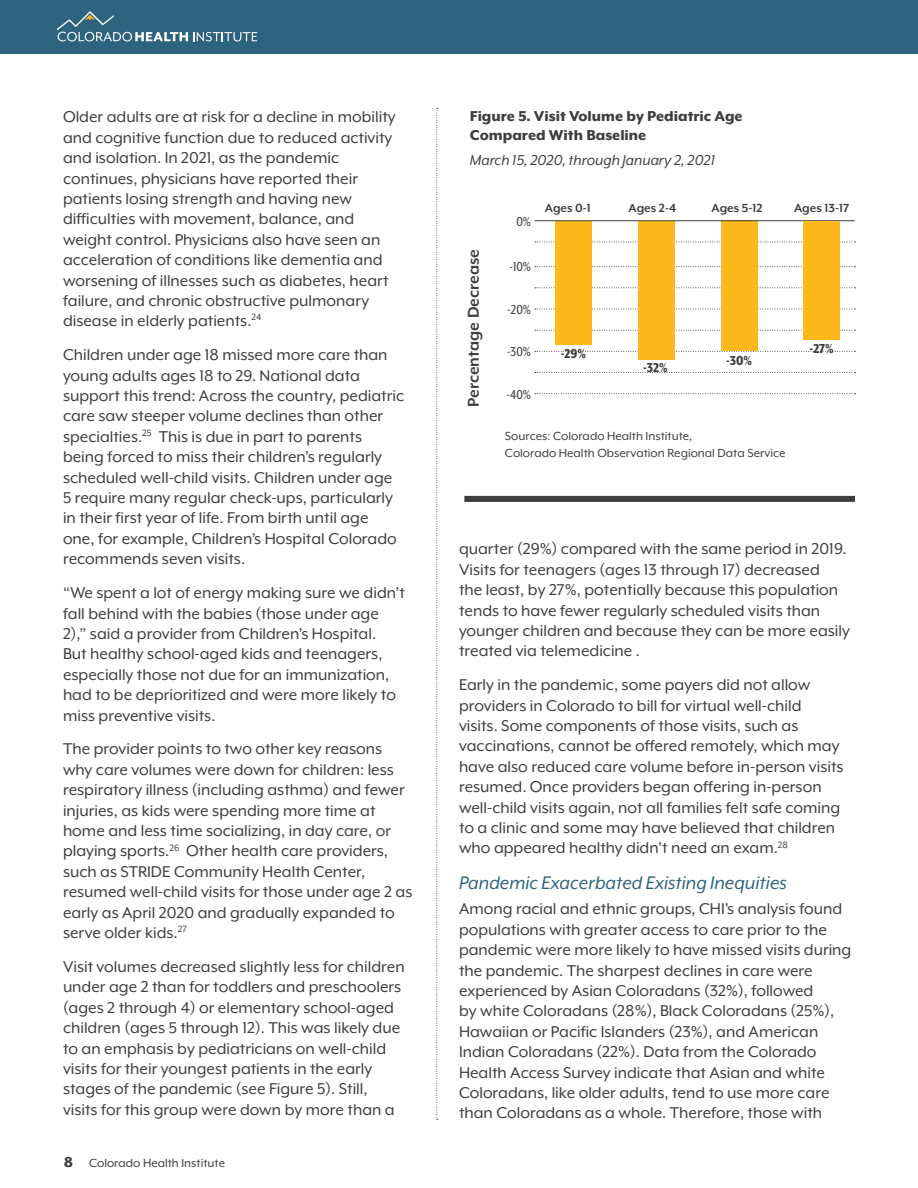
<style>
.page{position:relative;width:918px;height:1188px;background:#fff}
.page>*{position:absolute;margin:0;border:0;box-sizing:border-box;transform-origin:0 0}
.Hed_4{font:italic 21px "Mr Eaves XL Mod OT";color:#2e6380}
.CHI_Body_Copy{font:18px/20.4px "Mr Eaves XL Mod OT";color:#3e3e3f}
.t1{font:700 18px "Mr Eaves XL Mod OT";color:#3e3e3f}
.Figure{font:800 16.5px/18.9px "Mr Eaves XL Mod OT";color:#3e3e3f}
.Figure-2{font:italic 16.5px "Mr Eaves XL Mod OT";color:#3e3e3f}
.t2{font:15px "Mr Eaves XL Mod Nar OT";color:#3e3e3f}
.t3{font:800 15px "Mr Eaves XL Mod Nar OT";color:#3e3e3f}
.Source_Endnote{font:13.5px/16.5px "Mr Eaves XL Mod OT";color:#3e3e3f}
.t4{font:700 13.5px "Mr Eaves XL Mod OT";color:#3e3e3f}
.s1{font-weight:800;font-size:16.5px}
</style>
<div class="page">
<div style="left:0;top:0;width:918px;height:54px;background:#2e6380"></div>
<svg style="left:57px;top:11px;width:200px;height:30px"></svg>
<svg style="left:535px;top:351px;width:321px;height:1px"></svg>
<svg style="left:535px;top:330px;width:321px;height:1px"></svg>
<svg style="left:535px;top:309px;width:321px;height:1px"></svg>
<svg style="left:535px;top:393px;width:321px;height:1px"></svg>
<svg style="left:535px;top:287px;width:321px;height:1px"></svg>
<svg style="left:535px;top:372px;width:321px;height:1px"></svg>
<svg style="left:535px;top:266px;width:321px;height:1px"></svg>
<svg style="left:535px;top:242px;width:321px;height:1px"></svg>
<div style="left:555px;top:221px;width:37px;height:123px;background:#fdb91b"></div>
<div style="left:638px;top:221px;width:36px;height:139px;background:#fdb91b"></div>
<div style="left:721px;top:221px;width:36px;height:130px;background:#fdb91b"></div>
<hr style="left:535px;top:220px;width:320px;height:1px;background:#3e3e3f">
<div style="left:804px;top:221px;width:36px;height:119px;background:#fdb91b"></div>
<div style="left:464px;top:496px;width:391px;height:6px;background:#3e3e3f"></div>
<svg style="left:436px;top:108px;width:2px;height:1012px"></svg>
<p class="CHI_Body_Copy" style="left:63px;top:107px;width:334px">Older adults are at risk for a decline in mobility and cognitive function due to reduced activity and isolation. In 2021, as the pandemic continues, physicians have reported their patients losing strength and having new difficulties with movement, balance, and weight control. Physicians also have seen an acceleration of conditions like dementia and worsening of illnesses such as diabetes, heart failure, and chronic obstructive pulmonary disease in elderly patients.<sup>24</sup></p>
<p class="CHI_Body_Copy" style="left:63px;top:345px;width:343px">Children under age 18 missed more care than young adults ages 18 to 29. National data support this trend: Across the country, pediatric care saw steeper volume declines than other specialties.<sup>25</sup> This is due in part to parents being forced to miss their children’s regularly scheduled well-child visits. Children under age 5 require many regular check-ups, particularly in their first year of life. From birth until age one, for example, Children’s Hospital Colorado recommends seven visits.</p>
<p class="CHI_Body_Copy" style="left:63px;top:583px;width:344px">“We spent a lot of energy making sure we didn’t fall behind with the babies (those under age 2),” said a provider from Children’s Hospital.<br>But healthy school-aged kids and teenagers, especially those not due for an immunization, had to be deprioritized and were more likely to miss preventive visits.</p>
<p class="CHI_Body_Copy" style="left:63px;top:739px;width:351px">The provider points to two other key reasons why care volumes were down for children: less respiratory illness (including asthma) and fewer injuries, as kids were spending more time at home and less time socializing, in day care, or playing sports.<sup>26</sup> Other health care providers, such as STRIDE Community Health Center, resumed well-child visits for those under age 2 as early as April 2020 and gradually expanded to serve older kids.<sup>27</sup></p>
<p class="CHI_Body_Copy" style="left:63px;top:956px;width:343px">Visit volumes decreased slightly less for children under age 2 than for toddlers and preschoolers (ages 2 through 4) or elementary school-aged children (ages 5 through 12). This was likely due to an emphasis by pediatricians on well-child visits for their youngest patients in the early stages of the pandemic (see Figure 5). Still, visits for this group were down by more than a</p>
<p class="Source_Endnote" style="left:64px;top:1155px;width:163px"><span class="s1">8</span> Colorado Health Institute</p>
<p class="Figure" style="left:470px;top:107px;width:274px">Figure 5. Visit Volume by Pediatric Age<br>Compared With Baseline</p>
<p class="Figure-2" style="left:470px;top:152px;width:247px">March 15, 2020, through January 2, 2021</p>
<p class="t1" style="left:464px;top:407px;width:160px;rotate:-90deg">Percentage Decrease</p>
<p class="t2" style="left:516px;top:214px;width:16px">0%</p>
<p class="t4" style="left:545px;top:201px;width:48px">Ages 0-1</p>
<p class="t4" style="left:628px;top:201px;width:50px">Ages 2-4</p>
<p class="t4" style="left:711px;top:201px;width:53px">Ages 5-12</p>
<p class="t4" style="left:794px;top:201px;width:57px">Ages 13-17</p>
<p class="t2" style="left:509px;top:259px;width:23px">-10%</p>
<p class="t2" style="left:507px;top:302px;width:25px">-20%</p>
<p class="t2" style="left:507px;top:344px;width:25px">-30%</p>
<p class="t2" style="left:506px;top:387px;width:26px">-40%</p>
<p class="t3" style="left:561px;top:346px;width:27px">-29%</p>
<p class="t3" style="left:643px;top:360px;width:26px">-32%</p>
<p class="t3" style="left:726px;top:353px;width:27px">-30%</p>
<p class="t3" style="left:810px;top:341px;width:26px">-27%</p>
<p class="Source_Endnote" style="left:505px;top:428px;width:282px">Sources: Colorado Health Institute,<br>Colorado Health Observation Regional Data Service</p>
<p class="CHI_Body_Copy" style="left:459px;top:539px;width:392px">quarter (29%) compared with the same period in 2019.<br>Visits for teenagers (ages 13 through 17) decreased<br>the least, by 27%, potentially because this population tends to have fewer regularly scheduled visits than younger children and because they can be more easily treated via telemedicine .</p>
<p class="CHI_Body_Copy" style="left:459px;top:675px;width:386px">Early in the pandemic, some payers did not allow providers in Colorado to bill for virtual well-child visits. Some components of those visits, such as vaccinations, cannot be offered remotely, which may have also reduced care volume before in-person visits resumed. Once providers began offering in-person well-child visits again, not all families felt safe coming to a clinic and some may have believed that children who appeared healthy didn’t need an exam.<sup>28</sup></p>
<p class="Hed_4" style="left:459px;top:873px;width:329px">Pandemic Exacerbated Existing Inequities</p>
<p class="CHI_Body_Copy" style="left:459px;top:899px;width:394px">Among racial and ethnic groups, CHI’s analysis found populations with greater access to care prior to the pandemic were more likely to have missed visits during the pandemic. The sharpest declines in care were experienced by Asian Coloradans (32%), followed<br>by white Coloradans (28%), Black Coloradans (25%), Hawaiian or Pacific Islanders (23%), and American Indian Coloradans (22%). Data from the Colorado Health Access Survey indicate that Asian and white Coloradans, like older adults, tend to use more care than Coloradans as a whole. Therefore, those with</p>
</div>
